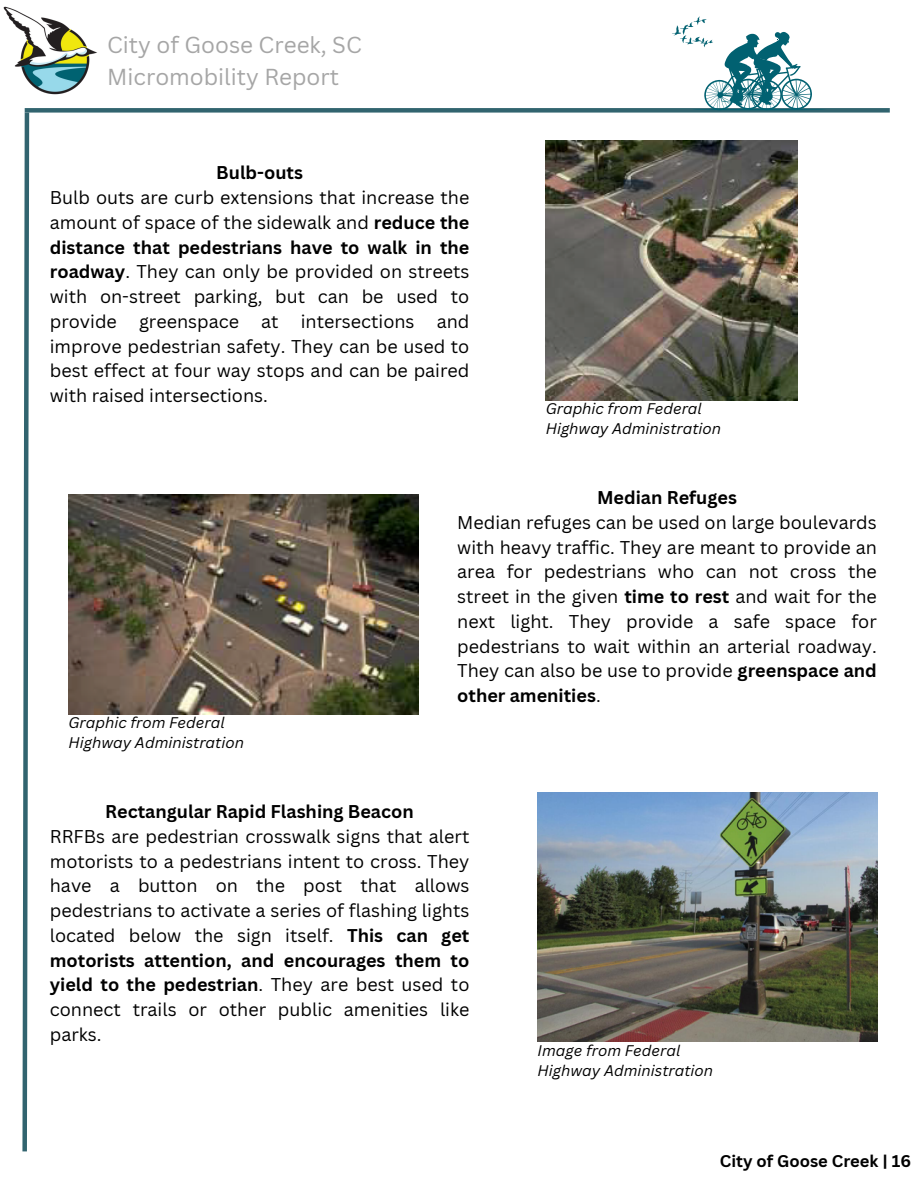
<style>
.page{position:relative;width:918px;height:1188px;background:#fff}
.page>*{position:absolute;margin:0;border:0;box-sizing:border-box;transform-origin:0 0}
.t1{font:22.5px "Canva Sans";color:#a6a6a6}
.t2{font:18px/24.8px "Canva Sans";color:#000;text-align:justify}
.t3{font:700 18px "Canva Sans";color:#000}
.t4{font:700 16.5px "Canva Sans";color:#000}
.t5{font:italic 15px/20.2px "Canva Sans";color:#000}
.s1{font-weight:700}
</style>
<div class="page">
<div style="left:25px;top:108px;width:865px;height:5px;background:#31646f"></div>
<svg style="left:22px;top:108px;width:9px;height:1044px"></svg>
<svg style="left:672px;top:16px;width:154px;height:94px"></svg>
<img style="left:3px;top:6px;width:94px;height:89px">
<img style="left:546px;top:141px;width:252px;height:259px">
<img style="left:68px;top:495px;width:350px;height:219px">
<img style="left:538px;top:793px;width:339px;height:248px">
<p class="t1" style="left:107px;top:29px;width:256px">City of Goose Creek, SC</p>
<p class="t1" style="left:107px;top:61px;width:233px">Micromobility Report</p>
<p class="t3" style="left:216px;top:160px;width:88px">Bulb-outs</p>
<p class="t2" style="left:50px;top:185px;width:421px">Bulb outs are curb extensions that increase the amount of space of the sidewalk and <span class="s1">reduce the distance that pedestrians have to walk in the roadway</span>. They can only be provided on streets with on-street parking, but can be used to provide greenspace at intersections and improve pedestrian safety. They can be used to best effect at four way stops and can be paired with raised intersections.</p>
<p class="t5" style="left:546px;top:398px;width:177px">Graphic from Federal<br>Highway Administration</p>
<p class="t5" style="left:68px;top:712px;width:177px">Graphic from Federal<br>Highway Administration</p>
<p class="t3" style="left:597px;top:485px;width:141px">Median Refuges</p>
<p class="t2" style="left:457px;top:510px;width:421px">Median refuges can be used on large boulevards with heavy traffic. They are meant to provide an area for pedestrians who can not cross the street in the given <span class="s1">time to rest</span> and wait for the next light. They provide a safe space for pedestrians to wait within an arterial roadway.<br>They can also be use to provide <span class="s1">greenspace and other amenities</span>.</p>
<p class="t3" style="left:105px;top:799px;width:310px">Rectangular Rapid Flashing Beacon</p>
<p class="t2" style="left:50px;top:824px;width:421px">RRFBs are pedestrian crosswalk signs that alert motorists to a pedestrians intent to cross. They have a button on the post that allows pedestrians to activate a series of flashing lights located below the sign itself. <span class="s1">This can get motorists attention, and encourages them to yield to the pedestrian</span>. They are best used to connect trails or other public amenities like parks.</p>
<p class="t5" style="left:538px;top:1040px;width:177px">Image from Federal<br>Highway Administration</p>
<p class="t4" style="left:720px;top:1149px;width:193px">City of Goose Creek | 16</p>
</div>
